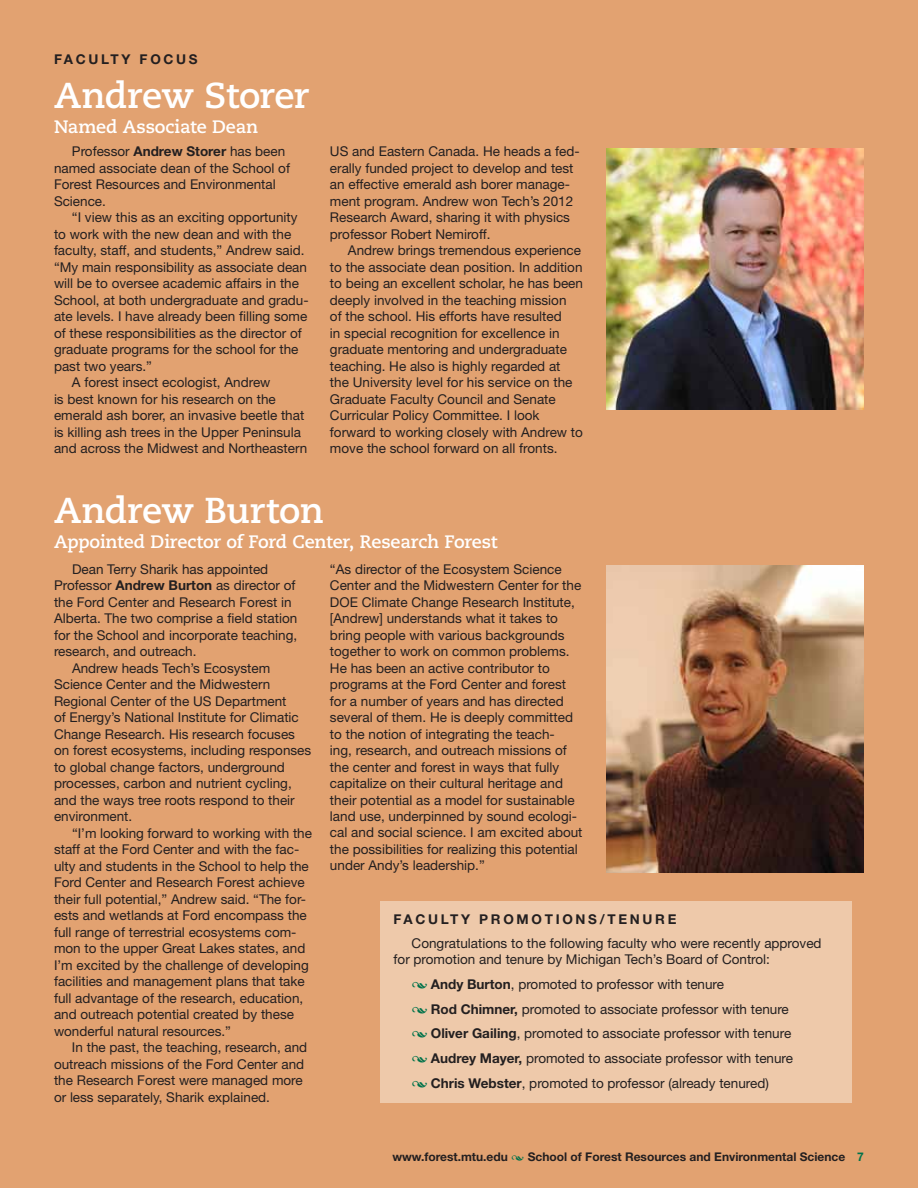
<style>
.page{position:relative;width:918px;height:1188px;background:#e2a271}
.page>*{position:absolute;margin:0;border:0;box-sizing:border-box;transform-origin:0 0}
.t1{font:700 36px "Caecilia LT Std";letter-spacing:-.01em;color:#fff}
.t2{font:700 18px "Caecilia LT Std";letter-spacing:-.01em;color:#fff}
.t3{font:13.5px/16.5px "Helvetica Neue LT Std";color:#231f20}
.t4{font:700 13.5px "Helvetica Neue LT Std";letter-spacing:.2em;color:#231f20}
.t5{font:700 12px "Helvetica Neue LT Std";color:#231f20}
.s1{font-weight:700}
.s2{font-family:"Minion Pro";font-style:italic;font-size:15px;color:#00724a}
.s3{font-family:"Minion Pro";font-weight:400;font-style:italic;color:#00724a}
.s4{color:#00724a}
</style>
<div class="page">
<img style="left:606px;top:566px;width:258px;height:307px">
<img style="left:606px;top:148px;width:258px;height:262px">
<div style="left:380px;top:901px;width:472px;height:202px;background:#eec9aa"></div>
<p class="t4" style="left:54px;top:50px;width:144px">FACU LTY Foc us</p>
<h1 class="t1" style="left:54px;top:74px;width:257px">Andrew Storer</h1>
<h2 class="t2" style="left:54px;top:116px;width:206px">Named Associate Dean</h2>
<p class="t3" style="left:54px;top:143px;width:238px;text-indent:18px">Professor <span class="s1">Andrew Storer</span> has been named associate dean of the School of<br>Forest Resources and Environmental<br>Science.</p>
<p class="t3" style="left:72px;top:209px;width:227px">“I view this as an exciting opportunity</p>
<p class="t3" style="left:54px;top:225px;width:239px">to work with the new dean and with the</p>
<p class="t3" style="left:54px;top:242px;width:252px">faculty, staff, and students,” Andrew said.</p>
<p class="t3" style="left:54px;top:258px;width:255px">“My main responsibility as associate dean</p>
<p class="t3" style="left:54px;top:275px;width:247px">will be to oversee academic affairs in the</p>
<p class="t3" style="left:54px;top:291px;width:256px">School, at both undergraduate and gradu-</p>
<p class="t3" style="left:54px;top:308px;width:255px">ate levels. I have already been filling some</p>
<p class="t3" style="left:54px;top:324px;width:249px">of these responsibilities as the director of</p>
<p class="t3" style="left:54px;top:341px;width:246px">graduate programs for the school for the</p>
<p class="t3" style="left:54px;top:357px;width:99px">past two years.”</p>
<p class="t3" style="left:72px;top:374px;width:200px">A forest insect ecologist, Andrew</p>
<p class="t3" style="left:54px;top:390px;width:223px">is best known for his research on the</p>
<p class="t3" style="left:54px;top:407px;width:252px">emerald ash borer, an invasive beetle that</p>
<p class="t3" style="left:54px;top:423px;width:249px">is killing ash trees in the Upper Peninsula</p>
<p class="t3" style="left:54px;top:440px;width:255px">and across the Midwest and Northeastern</p>
<p class="t3" style="left:330px;top:143px;width:251px">US and Eastern Canada. He heads a fed&shy;erally funded project to develop and test an effective emerald ash borer manage&shy;ment program. Andrew won Tech’s 2012<br>Research Award, sharing it with physics professor Robert Nemiroff.</p>
<p class="t3" style="left:330px;top:242px;width:255px;text-indent:18px">Andrew brings tremendous experience to the associate dean position. In addition to being an excellent scholar, he has been deeply involved in the teaching mission<br>of the school. His efforts have resulted<br>in special recognition for excellence in graduate mentoring and undergraduate teaching. He also is highly regarded at<br>the University level for his service on the Graduate Faculty Council and Senate Curricular Policy Committee. I look forward to working closely with Andrew to move the school forward on all fronts.</p>
<h1 class="t1" style="left:54px;top:489px;width:271px">Andrew Burton</h1>
<h2 class="t2" style="left:54px;top:531px;width:445px">Appointed Director of Ford Center, Research Forest</h2>
<p class="t3" style="left:72px;top:560px;width:198px">Dean Terry Sharik has appointed</p>
<p class="t3" style="left:54px;top:577px;width:243px">Professor <span class="s1">Andrew Burton</span> as director of</p>
<p class="t3" style="left:54px;top:593px;width:239px">the Ford Center and Research Forest in</p>
<p class="t3" style="left:54px;top:610px;width:245px">Alberta. The two comprise a field station</p>
<p class="t3" style="left:54px;top:626px;width:245px">for the School and incorporate teaching,</p>
<p class="t3" style="left:54px;top:643px;width:144px">research, and outreach.</p>
<p class="t3" style="left:72px;top:659px;width:200px">Andrew heads Tech’s Ecosystem</p>
<p class="t3" style="left:54px;top:676px;width:218px">Science Center and the Midwestern</p>
<p class="t3" style="left:54px;top:692px;width:234px">Regional Center of the US Department</p>
<p class="t3" style="left:54px;top:709px;width:246px">of Energy’s National Institute for Climatic</p>
<p class="t3" style="left:54px;top:725px;width:243px">Change Research. His research focuses</p>
<p class="t3" style="left:54px;top:742px;width:259px">on forest ecosystems, including responses</p>
<p class="t3" style="left:54px;top:758px;width:232px">to global change factors, underground</p>
<p class="t3" style="left:54px;top:775px;width:239px">processes, carbon and nutrient cycling,</p>
<p class="t3" style="left:54px;top:791px;width:242px">and the ways tree roots respond to their</p>
<p class="t3" style="left:54px;top:808px;width:80px">environment.</p>
<p class="t3" style="left:72px;top:824px;width:242px">“I’m looking forward to working with the</p>
<p class="t3" style="left:54px;top:841px;width:247px">staff at the Ford Center and with the fac-</p>
<p class="t3" style="left:54px;top:857px;width:256px">ulty and students in the School to help the</p>
<p class="t3" style="left:54px;top:874px;width:252px">Ford Center and Research Forest achieve</p>
<p class="t3" style="left:54px;top:890px;width:254px">their full potential,” Andrew said. “The for-</p>
<p class="t3" style="left:54px;top:907px;width:254px">ests and wetlands at Ford encompass the</p>
<p class="t3" style="left:54px;top:923px;width:244px">full range of terrestrial ecosystems com-</p>
<p class="t3" style="left:54px;top:940px;width:253px">mon to the upper Great Lakes states, and</p>
<p class="t3" style="left:54px;top:956px;width:256px">I’m excited by the challenge of developing</p>
<p class="t3" style="left:54px;top:973px;width:252px">facilities and management plans that take</p>
<p class="t3" style="left:54px;top:989px;width:251px">full advantage of the research, education,</p>
<p class="t3" style="left:54px;top:1006px;width:242px">and outreach potential created by these</p>
<p class="t3" style="left:54px;top:1022px;width:179px">wonderful natural resources.”</p>
<p class="t3" style="left:72px;top:1039px;width:237px">In the past, the teaching, research, and</p>
<p class="t3" style="left:54px;top:1055px;width:252px">outreach missions of the Ford Center and</p>
<p class="t3" style="left:54px;top:1072px;width:250px">the Research Forest were managed more</p>
<p class="t3" style="left:54px;top:1088px;width:218px">or less separately, Sharik explained.</p>
<p class="t3" style="left:330px;top:560px;width:254px">“As director of the Ecosystem Science Center and the Midwestern Center for the DOE Climate Change Research Institute, [Andrew] understands what it takes to bring people with various backgrounds together to work on common problems.<br>He has been an active contributor to programs at the Ford Center and forest for a number of years and has directed several of them. He is deeply committed to the notion of integrating the teach-<br>ing, research, and outreach missions of the center and forest in ways that fully capitalize on their cultural heritage and their potential as a model for sustainable land use, underpinned by sound ecologi&shy;cal and social science. I am excited about the possibilities for realizing this potential under Andy’s leadership.”</p>
<p class="t4" style="left:394px;top:911px;width:110px">FACU LTY promotions</p>
<p class="t4" style="left:600px;top:911px;width:20px">/ten</p>
<p class="t4" style="left:643px;top:911px;width:24px">ure</p>
<p class="t3" style="left:394px;top:934px;width:430px;text-indent:18px">Congratulations to the following faculty who were recently approved for promotion and tenure by Michigan Tech’s Board of Control:</p>
<p class="t3" style="left:412px;top:976px;width:314px"><span class="s2">•</span> <span class="s1">Andy Burton</span>, promoted to professor with tenure</p>
<p class="t3" style="left:412px;top:1000px;width:379px"><span class="s2">•</span> <span class="s1">Rod Chimner,</span> promoted to associate professor with tenure</p>
<p class="t3" style="left:412px;top:1025px;width:381px"><span class="s2">•</span> <span class="s1">Oliver Gailing</span>, promoted to associate professor with tenure</p>
<p class="t3" style="left:412px;top:1050px;width:383px"><span class="s2">•</span> <span class="s1">Audrey Mayer,</span> promoted to associate professor with tenure</p>
<p class="t3" style="left:412px;top:1075px;width:359px"><span class="s2">•</span> <span class="s1">Chris Webster</span>, promoted to professor (already tenured)</p>
<p class="t5" style="left:392px;top:1149px;width:473px">www.forest.mtu.edu <span class="s3">•</span> School of Forest Resources and Environmental Science <span class="s4">7</span></p>
</div>
